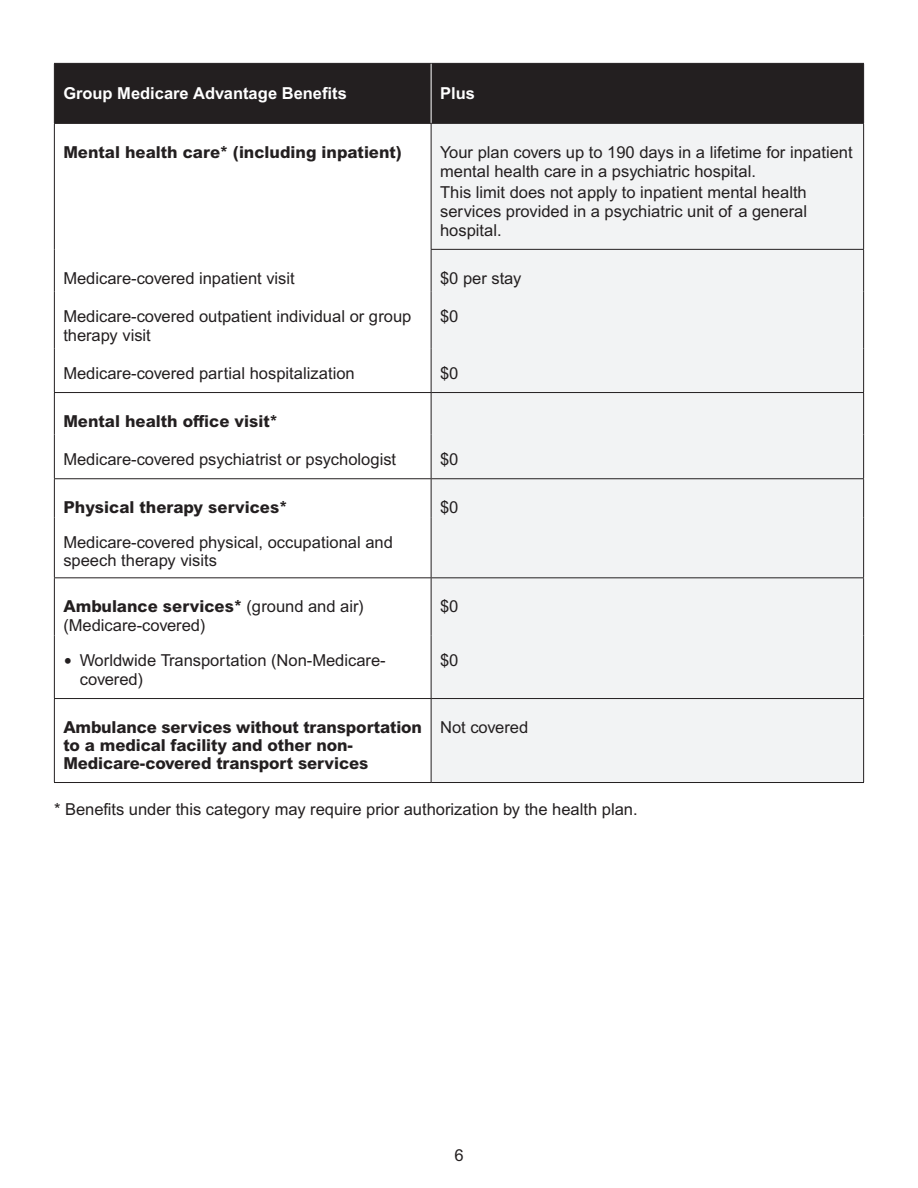
<style>
.page{position:relative;width:918px;height:1188px;background:#fff}
.page>*{position:absolute;margin:0;border:0;box-sizing:border-box;transform-origin:0 0}
.t1{font:16.5px/18.8px "Arial MT Std";color:#231f20}
.t2{font:800 16.5px/18px "Arial MT Std";letter-spacing:-.005em;color:#231f20}
.t3{font:700 16.5px "Arial MT Std";color:#fff}
.s1{font-weight:800}
</style>
<div class="page">
<div style="left:55px;top:64px;width:808px;height:59px;background:#231f20"></div>
<div style="left:432px;top:124px;width:431px;height:658px;background:#f2f3f4"></div>
<hr style="left:54px;top:124px;width:1px;height:125px;background:#231f20">
<hr style="left:54px;top:249px;width:1px;height:42px;background:#231f20">
<hr style="left:54px;top:291px;width:1px;height:57px;background:#231f20">
<hr style="left:54px;top:348px;width:1px;height:44px;background:#231f20">
<hr style="left:54px;top:392px;width:377px;height:1px;background:#231f20">
<hr style="left:54px;top:393px;width:1px;height:42px;background:#231f20">
<hr style="left:54px;top:435px;width:1px;height:43px;background:#231f20">
<hr style="left:54px;top:479px;width:1px;height:39px;background:#231f20">
<hr style="left:54px;top:518px;width:1px;height:59px;background:#231f20">
<hr style="left:54px;top:578px;width:1px;height:58px;background:#231f20">
<hr style="left:54px;top:636px;width:1px;height:62px;background:#231f20">
<hr style="left:54px;top:698px;width:377px;height:1px;background:#231f20">
<hr style="left:54px;top:699px;width:1px;height:83px;background:#231f20">
<hr style="left:54px;top:478px;width:377px;height:1px;background:#231f20">
<hr style="left:431px;top:124px;width:1px;height:125px;background:#231f20">
<hr style="left:863px;top:124px;width:1px;height:125px;background:#231f20">
<hr style="left:54px;top:577px;width:377px;height:1px;background:#231f20">
<hr style="left:54px;top:782px;width:377px;height:1px;background:#231f20">
<hr style="left:54px;top:63px;width:377px;height:1px;background:#231f20">
<hr style="left:54px;top:64px;width:1px;height:59px;background:#231f20">
<hr style="left:431px;top:63px;width:433px;height:1px;background:#231f20">
<hr style="left:431px;top:64px;width:1px;height:59px;background:#fff">
<hr style="left:863px;top:64px;width:1px;height:59px;background:#231f20">
<hr style="left:54px;top:123px;width:377px;height:1px;background:#231f20">
<hr style="left:431px;top:123px;width:433px;height:1px;background:#231f20">
<hr style="left:431px;top:479px;width:1px;height:39px;background:#231f20">
<hr style="left:431px;top:518px;width:1px;height:59px;background:#231f20">
<hr style="left:431px;top:578px;width:1px;height:58px;background:#231f20">
<hr style="left:431px;top:636px;width:1px;height:62px;background:#231f20">
<hr style="left:431px;top:699px;width:1px;height:83px;background:#231f20">
<hr style="left:431px;top:478px;width:433px;height:1px;background:#231f20">
<hr style="left:863px;top:479px;width:1px;height:39px;background:#231f20">
<hr style="left:863px;top:518px;width:1px;height:59px;background:#231f20">
<hr style="left:863px;top:578px;width:1px;height:58px;background:#231f20">
<hr style="left:863px;top:636px;width:1px;height:62px;background:#231f20">
<hr style="left:863px;top:699px;width:1px;height:83px;background:#231f20">
<hr style="left:431px;top:698px;width:433px;height:1px;background:#231f20">
<hr style="left:431px;top:782px;width:433px;height:1px;background:#231f20">
<hr style="left:431px;top:250px;width:1px;height:41px;background:#231f20">
<hr style="left:431px;top:291px;width:1px;height:57px;background:#231f20">
<hr style="left:431px;top:348px;width:1px;height:44px;background:#231f20">
<hr style="left:431px;top:393px;width:1px;height:42px;background:#231f20">
<hr style="left:431px;top:435px;width:1px;height:43px;background:#231f20">
<hr style="left:431px;top:249px;width:433px;height:1px;background:#231f20">
<hr style="left:863px;top:250px;width:1px;height:41px;background:#231f20">
<hr style="left:863px;top:291px;width:1px;height:57px;background:#231f20">
<hr style="left:863px;top:348px;width:1px;height:44px;background:#231f20">
<hr style="left:863px;top:393px;width:1px;height:42px;background:#231f20">
<hr style="left:863px;top:435px;width:1px;height:43px;background:#231f20">
<hr style="left:431px;top:392px;width:433px;height:1px;background:#231f20">
<hr style="left:431px;top:577px;width:433px;height:1px;background:#231f20">
<p class="t3" style="left:63px;top:84px;width:285px">Group Medicare Advantage Benefits</p>
<p class="t3" style="left:440px;top:84px;width:36px">Plus</p>
<p class="t2" style="left:63px;top:143px;width:340px">Mental health care* (including inpatient)</p>
<p class="t1" style="left:440px;top:144px;width:414px">Your plan covers up to 190 days in a lifetime for inpatient mental health care in a psychiatric hospital.</p>
<p class="t1" style="left:440px;top:184px;width:368px;text-align:justify">This limit does not apply to inpatient mental health services provided in a psychiatric unit of a general hospital.</p>
<p class="t1" style="left:63px;top:269px;width:233px">Medicare-covered inpatient visit</p>
<p class="t1" style="left:440px;top:269px;width:83px">$0 per stay</p>
<p class="t1" style="left:63px;top:308px;width:350px">Medicare-covered outpatient individual or group therapy visit</p>
<p class="t1" style="left:440px;top:308px;width:20px">$0</p>
<p class="t1" style="left:63px;top:365px;width:293px">Medicare-covered partial hospitalization</p>
<p class="t1" style="left:440px;top:365px;width:20px">$0</p>
<p class="t2" style="left:63px;top:412px;width:216px">Mental health office visit*</p>
<p class="t1" style="left:63px;top:451px;width:334px">Medicare-covered psychiatrist or psychologist</p>
<p class="t1" style="left:440px;top:451px;width:20px">$0</p>
<p class="t2" style="left:63px;top:499px;width:225px">Physical therapy services*</p>
<p class="t1" style="left:440px;top:499px;width:20px">$0</p>
<p class="t1" style="left:63px;top:534px;width:331px;line-height:18px">Medicare-covered physical, occupational and speech therapy visits</p>
<p class="t1" style="left:63px;top:598px;width:302px"><span class="s1">Ambulance services*</span> (ground and air) (Medicare-covered)</p>
<p class="t1" style="left:440px;top:598px;width:20px">$0</p>
<p class="t1" style="left:80px;top:652px;width:307px;text-indent:-17px">• Worldwide Transportation (Non-Medicare&shy;covered)</p>
<p class="t1" style="left:440px;top:652px;width:20px">$0</p>
<p class="t2" style="left:63px;top:718px;width:360px">Ambulance services without transportation to a medical facility and other non-<br>Medicare-covered transport services</p>
<p class="t1" style="left:440px;top:719px;width:90px">Not covered</p>
<p class="t1" style="left:54px;top:801px;width:585px">* Benefits under this category may require prior authorization by the health plan.</p>
<p class="t1" style="left:454px;top:1147px;width:11px">6</p>
</div>
